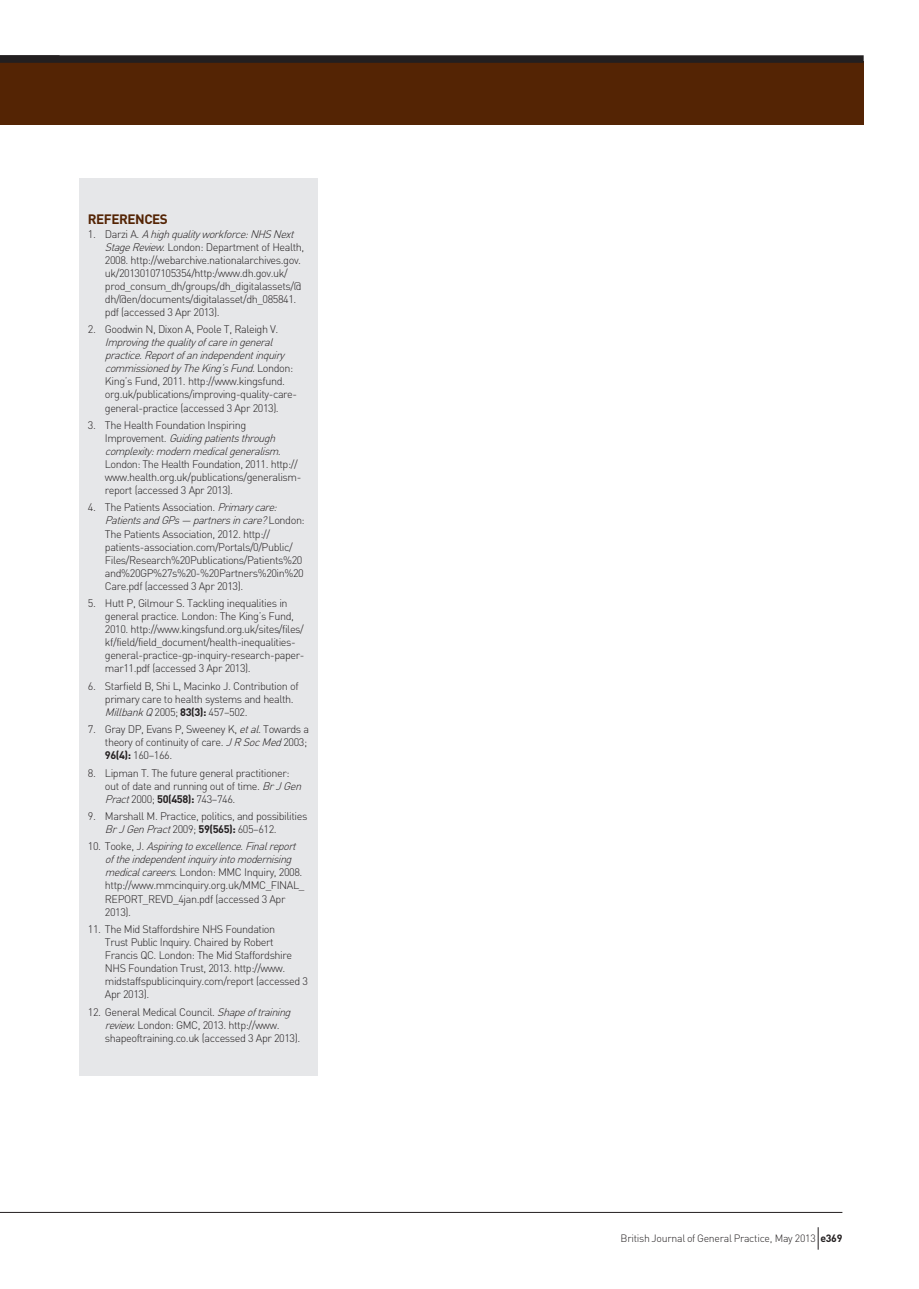
<style>
.page{position:relative;width:919px;height:1289px;background:#fff}
.page>*{position:absolute;margin:0;border:0;box-sizing:border-box;transform-origin:0 0}
.t1{font:700 13.5px "DIN";color:#542404}
.t2{font:300 10.8px/13px "DIN";letter-spacing:-.04em;color:#231f20}
.t3{font:italic 300 10.8px/13px "DIN";color:#231f20}
.t4{font:300 10.5px "DIN";letter-spacing:-.025em;color:#231f20}
.s1{font-style:italic}
.s2{font-style:normal}
.s3{font-weight:700}
</style>
<div class="page">
<hr style="left:0;top:1211px;width:842px;height:1px;background:#231f20">
<svg style="left:817px;top:1227px;width:1px;height:22px"></svg>
<div style="left:0;top:61px;width:863px;height:64px;background:#542404"></div>
<div style="left:0;top:55px;width:863px;height:8px;background:#231f20"></div>
<div style="left:79px;top:178px;width:239px;height:898px;background:#e6e7e9"></div>
<p class="t1" style="left:88px;top:211px;width:9px">REFERENCES</p>
<p class="t2" style="left:105px;top:227px;width:201px;text-indent:-17px">1 . D a r z i A . <span class="s1">Ahighqualityworkforce:NHSNext StageReview</span>. London: Department of Health, 2008. http://webarchive.nationalarchives.gov. uk/20130107105354/http:/www.dh.gov.uk/ prod_consum_dh/groups/dh_digitalassets/@ dh/@en/documents/digitalasset/dh_085841. pdf (accessed 3 Apr 2013).</p>
<p class="t2" style="left:88px;top:323px;width:192px">2. Goodwin N, Dixon A, Poole T, Raleigh V.</p>
<p class="t2" style="left:105px;top:336px;width:194px"><span class="s1">Improvingthequalityofcareingeneral practice.Reportofanindependentinquiry commissionedbyTheKing’sFund.</span>L o n d o n :<br>King’s Fund, 2011. http://www.kingsfund. org.uk/publications/improving-quality-care&shy;general-practice (accessed 3 Apr 2013).</p>
<p class="t3" style="left:105px;top:418px;width:181px;text-indent:-17px"><span class="s2">3. The Health Foundation Inspiring<br>I m p r o v e m e n t .</span> Guidingpatientsthrough complexity:modernmedicalgeneralism.</p>
<p class="t2" style="left:105px;top:457px;width:198px">London: The Health Foundation, 2011. http:// www.health.org.uk/publications/generalism&shy;report (accessed 3 Apr 2013).</p>
<p class="t2" style="left:105px;top:501px;width:201px;text-indent:-17px">4. The Patients Association. <span class="s1">Primarycare:<br>PatientsandGPs— partnersincare?</span>L o n d o n :<br>The Patients Association, 2012. http:// patients-association.com/Portals/0/Public/ Files/Research%20Publications/Patients%20 and%20GP%27s%20-%20Partners%20in%20<br>Care.pdf (accessed 3 Apr 2013).</p>
<p class="t2" style="left:105px;top:596px;width:201px;text-indent:-17px">5. Hutt P, Gilmour S. Tackling inequalities in general practice. London: The King’s Fund, 2010. http://www.kingsfund.org.uk/sites/files/ kf/field/field_document/health-inequalities&shy;general-practice-gp-inquiry-research-paper&shy;mar11.pdf (accessed 3 Apr 2013).</p>
<p class="t2" style="left:105px;top:679px;width:195px;text-indent:-17px">6. Starfield B, Shi L, Macinko J. Contribution of primary care to health systems and health.<br><span class="s1">MillbankQ</span>2005; <span class="s3">83(3):</span> 457–502.</p>
<p class="t2" style="left:105px;top:722px;width:206px;text-indent:-17px">7. Gray DP, Evans P, Sweeney K, <span class="s1">etal.</span>Towards a theory of continuity of care. <span class="s1">JRSocMed</span>2003;<br><span class="s3">96(4):</span> 160–166.</p>
<p class="t2" style="left:105px;top:766px;width:201px;text-indent:-17px">8. Lipman T. The future general practitioner: out of date and running out of time. <span class="s1">BrJGen<br>Pract</span>2000; <span class="s3">50(458):</span> 743–746.</p>
<p class="t2" style="left:105px;top:809px;width:204px;text-indent:-17px">9. Marshall M. Practice, politics, and possibilities<br><span class="s1">BrJGenPract</span>2009; <span class="s3">59(565):</span> 605–612.</p>
<p class="t2" style="left:105px;top:839px;width:201px;text-indent:-17px">1 0 . T o o k e , J . <span class="s1">Aspiringtoexcellence.Finalreport oftheindependentinquiryintomodernising medicalcareers</span>. London: MMC Inquiry, 2008. http://www.mmcinquiry.org.uk/MMC_FINAL_ REPORT_REVD_4jan.pdf (accessed 3 Apr 2013).</p>
<p class="t2" style="left:105px;top:922px;width:205px;text-indent:-17px">11. The Mid Staffordshire NHS Foundation<br>Trust Public Inquiry. Chaired by Robert Francis QC. London: The Mid Staffordshire NHS Foundation Trust, 2013. http://www. midstaffspublicinquiry.com/report (accessed 3<br>Apr 2013).</p>
<p class="t2" style="left:105px;top:1004px;width:197px;text-indent:-17px">12. General Medical Council. <span class="s1">Shapeoftraining review</span>. London: GMC, 2013. http://www. shapeoftraining.co.uk (accessed 3 Apr 2013).</p>
<p class="t4" style="left:620px;top:1232px;width:223px">British Journal of General Practice, May 2013 <span class="s3">e369</span></p>
</div>
